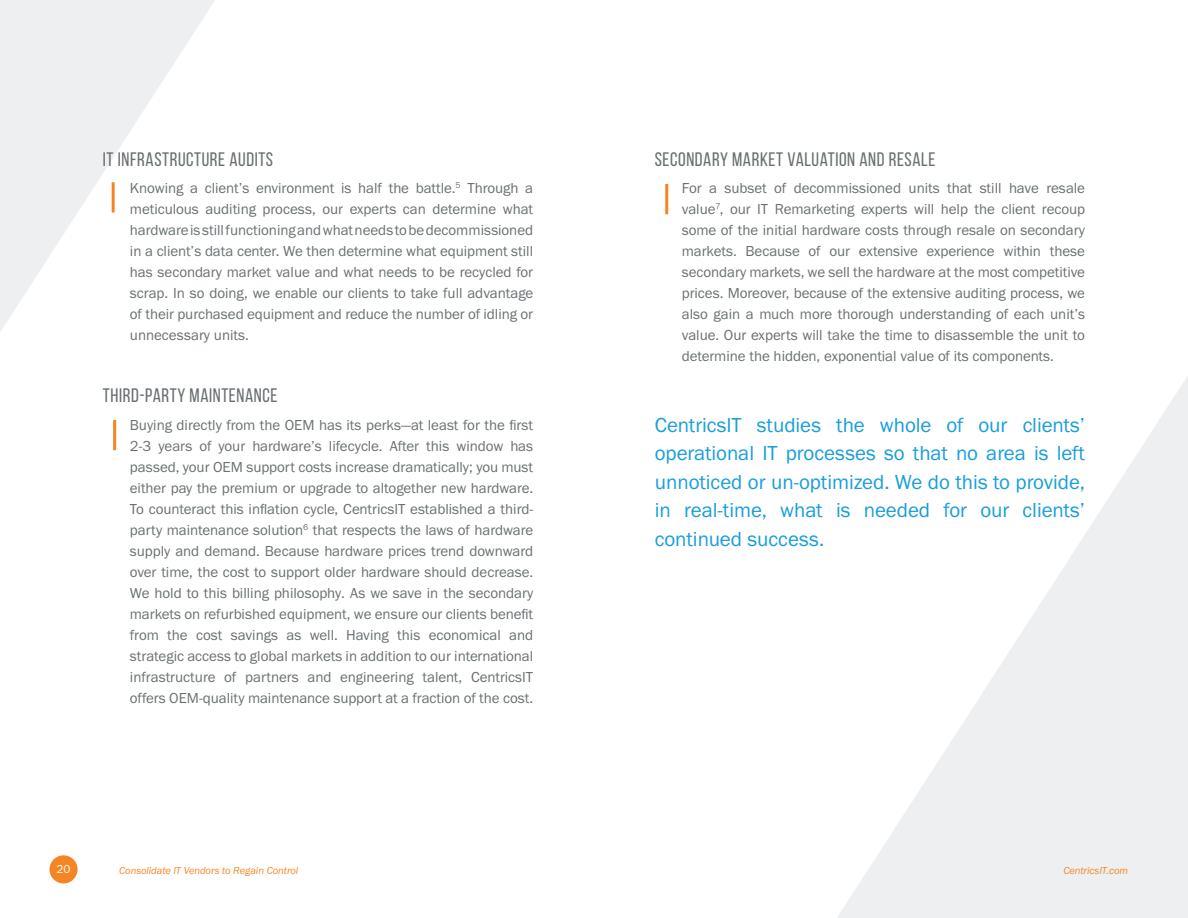
<style>
.page{position:relative;width:1188px;height:918px;background:#fff}
.page>*{position:absolute;margin:0;border:0;box-sizing:border-box;transform-origin:0 0}
.ebook_blue_callout{font:21px/28.5px "Franklin Gothic FS";color:#199eda;text-align:justify}
.ebook_secondary_titl{font:19.5px "Bebas Neue";letter-spacing:.03em;color:#697072}
.t1{font:15px/21px "Franklin Gothic FS";color:#697072;text-align:justify}
.t2{font:12px "Franklin Gothic FS";color:#fff}
.ebook_Caption{font:italic 10.5px "Franklin Gothic FS";letter-spacing:-.005em;color:#f58523}
.s1{color:#fff}
</style>
<div class="page">
<div style="left:49px;top:855px;width:29px;height:28px;background:#f58523;border-radius:50%"></div>
<svg style="left:837px;top:376px;width:351px;height:542px;fill:#edeff1"></svg>
<svg style="left:0;top:0;width:215px;height:332px;fill:#eeeff1"></svg>
<hr style="left:112px;top:182px;width:3px;height:31px;background:#f58523">
<hr style="left:113px;top:420px;width:3px;height:30px;background:#f58523">
<hr style="left:665px;top:184px;width:3px;height:30px;background:#f58523">
<p class="ebook_secondary_titl" style="left:103px;top:148px;width:172px">IT INFRASTRUCTURE AUDITS</p>
<p class="t1" style="left:130px;top:178px;width:405px;text-indent:-27px"><span class="s1">•</span> Knowing a client’s environment is half the battle.<sup>5</sup> Through a meticulous auditing process, our experts can determine what hardware is still functioning and what needs to be decommissioned in a client’s data center. We then determine what equipment still has secondary market value and what needs to be recycled for scrap. In so doing, we enable our clients to take full advantage of their purchased equipment and reduce the number of idling or unnecessary units.</p>
<p class="ebook_secondary_titl" style="left:103px;top:385px;width:176px">THIRD-PARTY MAINTENANCE</p>
<p class="t1" style="left:130px;top:414px;width:405px;text-indent:-27px"><span class="s1">•</span> Buying directly from the OEM has its perks—at least for the first 2-3 years of your hardware’s lifecycle. After this window has passed, your OEM support costs increase dramatically; you must either pay the premium or upgrade to altogether new hardware.<br>To counteract this inflation cycle, CentricsIT established a third&shy;party maintenance solution<sup>6</sup> that respects the laws of hardware supply and demand. Because hardware prices trend downward over time, the cost to support older hardware should decrease.<br>We hold to this billing philosophy. As we save in the secondary markets on refurbished equipment, we ensure our clients benefit from the cost savings as well. Having this economical and strategic access to global markets in addition to our international infrastructure of partners and engineering talent, CentricsIT offers OEM-quality maintenance support at a fraction of the cost.</p>
<p class="ebook_secondary_titl" style="left:655px;top:148px;width:282px">SECONDARY MARKET VALUATION AND RESALE</p>
<p class="t1" style="left:682px;top:178px;width:405px;text-indent:-27px"><span class="s1">•</span> For a subset of decommissioned units that still have resale value<sup>7</sup>, our IT Remarketing experts will help the client recoup some of the initial hardware costs through resale on secondary markets. Because of our extensive experience within these secondary markets, we sell the hardware at the most competitive prices. Moreover, because of the extensive auditing process, we also gain a much more thorough understanding of each unit’s value. Our experts will take the time to disassemble the unit to determine the hidden, exponential value of its components.</p>
<p class="ebook_blue_callout" style="left:655px;top:411px;width:432px">CentricsIT studies the whole of our clients’ operational IT processes so that no area is left unnoticed or un-optimized. We do this to provide, in real-time, what is needed for our clients’ continued success.</p>
<p class="t2" style="left:57px;top:862px;width:16px">20</p>
<p class="ebook_Caption" style="left:119px;top:865px;width:181px">Consolidate IT Vendors to Regain Control</p>
<p class="ebook_Caption" style="left:1063px;top:865px;width:66px">CentricsIT.com</p>
</div>
